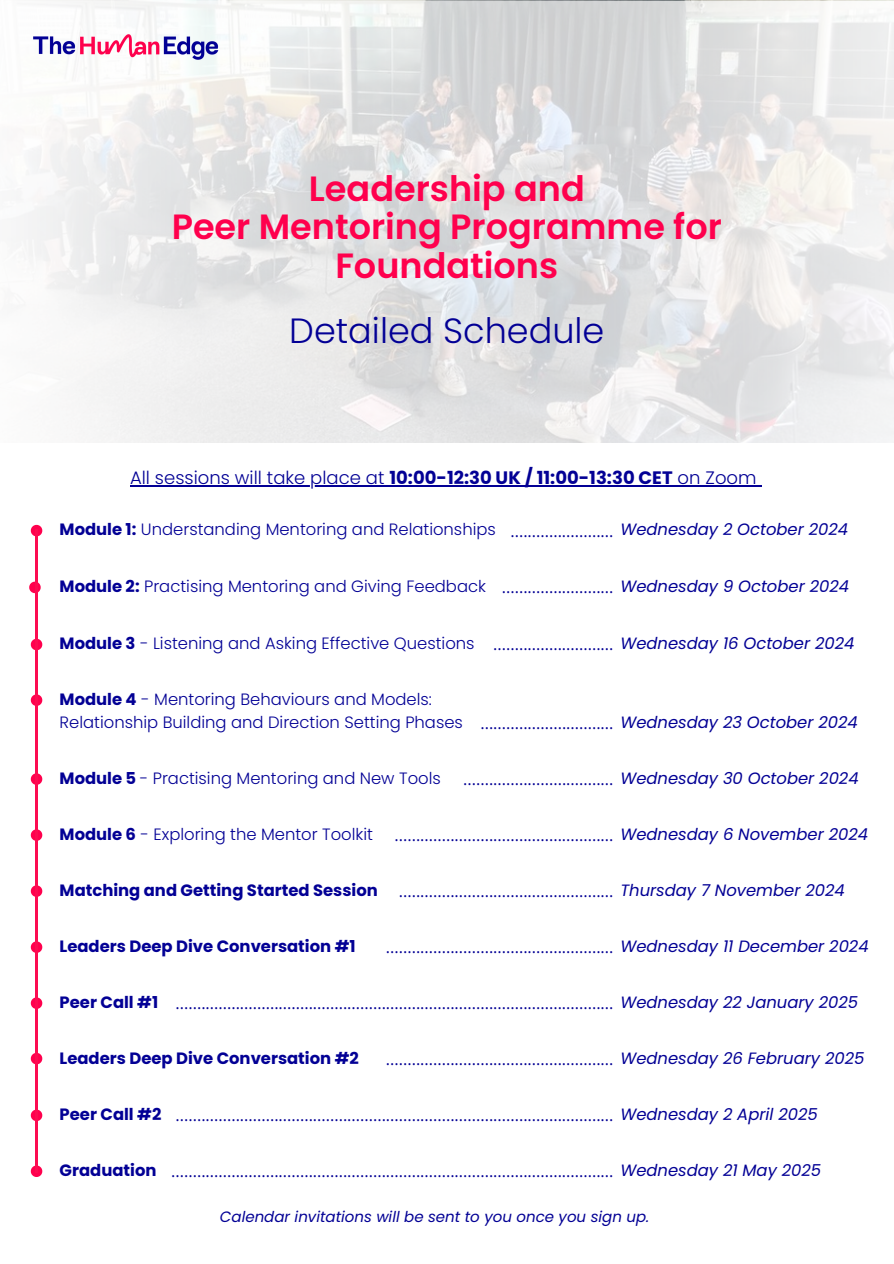
<style>
.page{position:relative;width:894px;height:1264px;background:#fff}
.page>*{position:absolute;margin:0;border:0;box-sizing:border-box;transform-origin:0 0}
.t1{font:600 35.1px/38.2px "Poppins";color:#ff004d;text-align:center}
.t2{font:300 35.1px "Poppins";color:#030095}
.t3{font:300 18px "Poppins";color:#030095}
.t4{font:16.35px "Open Sans";color:#030095}
.t5{font:300 16.35px/22.5px "Poppins";color:#030095}
.t6{font:700 16.35px "Poppins";color:#030095}
.t7{font:italic 15px "Poppins";color:#030095}
.s1{font-weight:700}
.s2{font-family:"Poppins";font-style:italic}
</style>
<div class="page">
<img style="left:20px;top:1px;width:873px;height:441px">
<img style="left:30px;top:34px;width:193px;height:27px">
<svg style="left:30px;top:524px;width:13px;height:13px"></svg>
<svg style="left:29px;top:581px;width:12px;height:13px"></svg>
<svg style="left:30px;top:639px;width:13px;height:11px"></svg>
<svg style="left:30px;top:694px;width:13px;height:12px"></svg>
<svg style="left:30px;top:773px;width:13px;height:12px"></svg>
<svg style="left:30px;top:829px;width:13px;height:12px"></svg>
<svg style="left:30px;top:885px;width:13px;height:12px"></svg>
<svg style="left:30px;top:941px;width:13px;height:12px"></svg>
<svg style="left:30px;top:997px;width:13px;height:12px"></svg>
<svg style="left:30px;top:1053px;width:13px;height:11px"></svg>
<svg style="left:30px;top:1109px;width:13px;height:12px"></svg>
<svg style="left:30px;top:1165px;width:13px;height:12px"></svg>
<hr style="left:35px;top:529px;width:3px;height:643px;background:#fc0c51">
<hr style="left:130px;top:485px;width:259px;height:1px;background:#030095">
<hr style="left:389px;top:485px;width:283px;height:1px;background:#030095">
<hr style="left:672px;top:485px;width:84px;height:1px;background:#030095">
<h3 class="t1" style="left:172px;top:170px;width:551px">Leadership and<br>Peer Mentoring Programme for<br>Foundations</h3>
<p class="t2" style="left:289px;top:306px;width:316px">Detailed Schedule</p>
<h1 class="t3" style="left:130px;top:465px;width:628px">All sessions will take place at <span class="s1">10:00-12:30 UK / 11:00-13:30 CET</span> on Zoom</h1>
<p class="t5" style="left:60px;top:518px;width:437px"><span class="s1">Module 1:</span> Understanding Mentoring and Relationships</p>
<p class="t4" style="left:510px;top:519px;width:339px">........................ <span class="s2">Wednesday 2 October 2024</span></p>
<h2 class="t5" style="left:60px;top:575px;width:427px"><span class="s1">Module 2:</span> Practising Mentoring and Giving Feedback</h2>
<p class="t4" style="left:501px;top:575px;width:348px">.......................... <span class="s2">Wednesday 9 October 2024</span></p>
<h4 class="t5" style="left:60px;top:632px;width:416px"><span class="s1">Module 3</span> - Listening and Asking Effective Questions</h4>
<p class="t5" style="left:60px;top:688px;width:404px"><span class="s1">Module 4</span> - Mentoring Behaviours and Models:<br>Relationship Building and Direction Setting Phases</p>
<p class="t5" style="left:60px;top:766px;width:382px"><span class="s1">Module 5</span> - Practising Mentoring and New Tools</p>
<p class="t5" style="left:60px;top:822px;width:315px"><span class="s1">Module 6</span> - Exploring the Mentor Toolkit</p>
<p class="t4" style="left:493px;top:632px;width:362px">............................ <span class="s2">Wednesday 16 October 2024</span></p>
<p class="t4" style="left:480px;top:711px;width:379px">............................... <span class="s2">Wednesday 23 October 2024</span></p>
<p class="t4" style="left:463px;top:767px;width:397px">................................... <span class="s2">Wednesday 30 October 2024</span></p>
<h4 class="t4" style="left:394px;top:823px;width:475px">................................................... <span class="s2">Wednesday 6 November 2024</span></h4>
<p class="t4" style="left:399px;top:879px;width:447px">.................................................. <span class="s2">Thursday 7 November 2024</span></p>
<h4 class="t4" style="left:386px;top:935px;width:484px">..................................................... <span class="s2">Wednesday 11 December 2024</span></h4>
<p class="t4" style="left:175px;top:991px;width:683px">...................................................................................................... <span class="s2">Wednesday 22 January 2025</span></p>
<p class="t4" style="left:386px;top:1047px;width:480px">..................................................... <span class="s2">Wednesday 26 February 2025</span></p>
<h4 class="t4" style="left:175px;top:1103px;width:643px">...................................................................................................... <span class="s2">Wednesday 2 April 2025</span></h4>
<h4 class="t4" style="left:171px;top:1159px;width:651px">....................................................................................................... <span class="s2">Wednesday 21 May 2025</span></h4>
<p class="t6" style="left:60px;top:878px;width:319px">Matching and Getting Started Session</p>
<p class="t6" style="left:60px;top:934px;width:297px">Leaders Deep Dive Conversation #1</p>
<p class="t6" style="left:60px;top:990px;width:100px">Peer Call #1</p>
<p class="t6" style="left:60px;top:1046px;width:301px">Leaders Deep Dive Conversation #2</p>
<p class="t6" style="left:60px;top:1102px;width:103px">Peer Call #2</p>
<p class="t6" style="left:60px;top:1158px;width:98px">Graduation</p>
<p class="t7" style="left:220px;top:1205px;width:430px">Calendar invitations will be sent to you once you sign up.</p>
</div>
